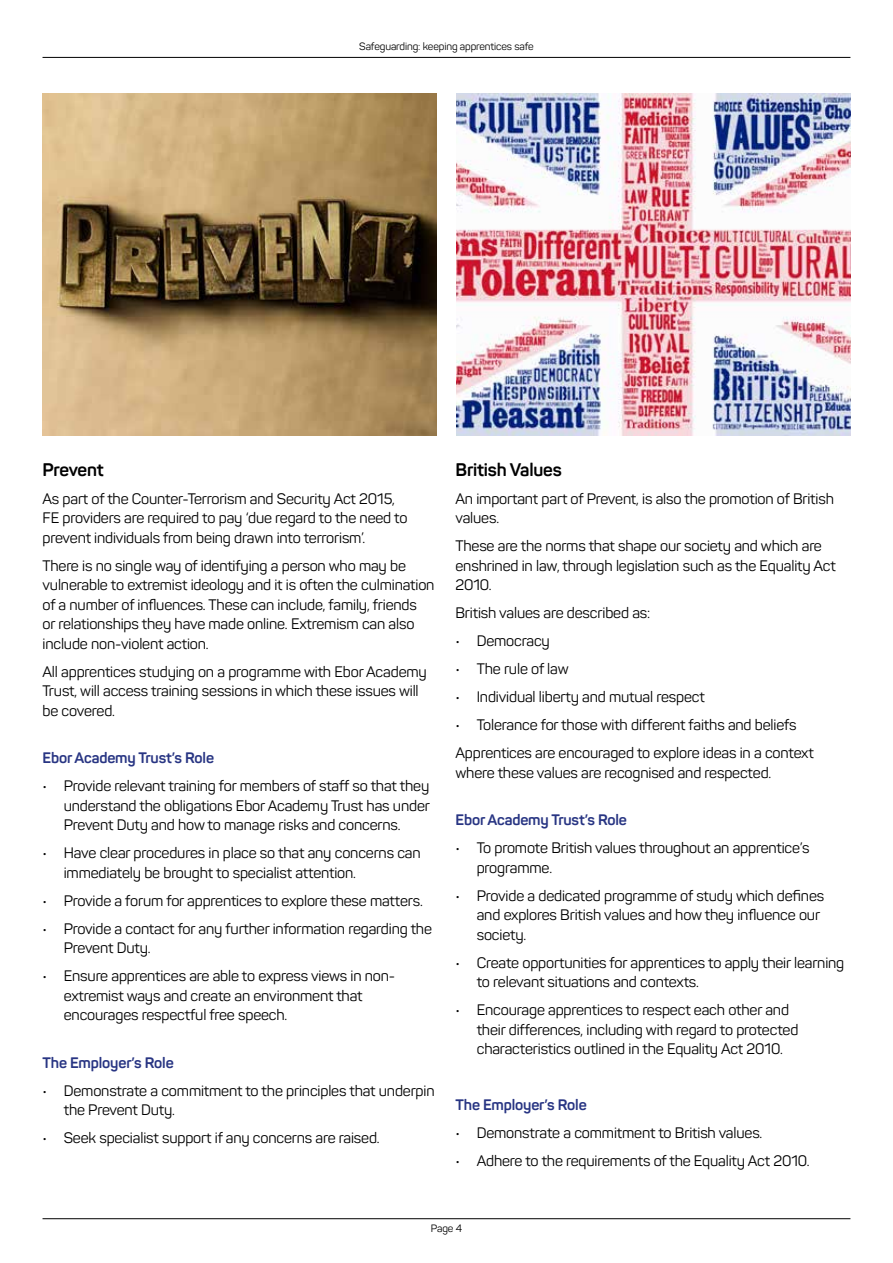
<style>
.page{position:relative;width:893px;height:1263px;background:#fff}
.page>*{position:absolute;margin:0;border:0;box-sizing:border-box;transform-origin:0 0}
.t1{font:700 18px "Panton";letter-spacing:-.01em;color:#000}
.t2{font:15px/19.5px "Panton";letter-spacing:-.01em;color:#000}
.t3{font:700 15px "Panton";letter-spacing:-.01em;color:#283583}
.t4{font:10.5px "Panton";letter-spacing:-.01em;color:#000}
</style>
<div class="page">
<hr style="left:43px;top:57px;width:807px;height:1px;background:#000">
<hr style="left:43px;top:1218px;width:807px;height:1px;background:#000">
<img style="left:43px;top:94px;width:394px;height:342px">
<img style="left:456px;top:94px;width:394px;height:342px">
<p class="t4" style="left:359px;top:40px;width:176px">Safeguarding: keeping apprentices safe</p>
<p class="t1" style="left:43px;top:458px;width:63px">Prevent</p>
<p class="t2" style="left:43px;top:489px;width:367px">As part of the Counter-Terrorism and Security Act 2015,<br>FE providers are required to pay ‘due regard to the need to prevent individuals from being drawn into terrorism’.</p>
<p class="t2" style="left:43px;top:556px;width:393px">There is no single way of identifying a person who may be vulnerable to extremist ideology and it is often the culmination of a number of influences. These can include, family, friends<br>or relationships they have made online. Extremism can also include non-violent action.</p>
<p class="t2" style="left:43px;top:662px;width:386px">All apprentices studying on a programme with Ebor Academy<br>Trust, will access training sessions in which these issues will be covered.</p>
<p class="t3" style="left:43px;top:749px;width:173px">Ebor Academy Trust’s Role</p>
<p class="t2" style="left:64px;top:776px;width:368px;text-align:justify;text-indent:-21px">• Provide relevant training for members of staff so that they understand the obligations Ebor Academy Trust has under Prevent Duty and how to manage risks and concerns.</p>
<p class="t2" style="left:64px;top:843px;width:358px;text-indent:-21px">• Have clear procedures in place so that any concerns can immediately be brought to specialist attention.</p>
<p class="t2" style="left:43px;top:891px;width:382px">• Provide a forum for apprentices to explore these matters.</p>
<p class="t2" style="left:64px;top:919px;width:370px;text-indent:-21px">• Provide a contact for any further information regarding the<br>Prevent Duty.</p>
<p class="t2" style="left:64px;top:966px;width:333px;text-indent:-21px">• Ensure apprentices are able to express views in non&shy;extremist ways and create an environment that encourages respectful free speech.</p>
<p class="t3" style="left:43px;top:1053px;width:133px">The Employer’s Role</p>
<p class="t2" style="left:64px;top:1081px;width:372px;text-indent:-21px">• Demonstrate a commitment to the principles that underpin the Prevent Duty.</p>
<p class="t2" style="left:43px;top:1128px;width:339px">• Seek specialist support if any concerns are raised.</p>
<p class="t1" style="left:455px;top:458px;width:108px">British Values</p>
<p class="t2" style="left:455px;top:489px;width:380px">An important part of Prevent, is also the promotion of British values.</p>
<p class="t2" style="left:455px;top:536px;width:382px">These are the norms that shape our society and which are enshrined in law, through legislation such as the Equality Act<br>2010.</p>
<p class="t2" style="left:455px;top:603px;width:196px">British values are described as:</p>
<p class="t2" style="left:455px;top:631px;width:96px">• Democracy</p>
<p class="t2" style="left:455px;top:659px;width:115px">• The rule of law</p>
<p class="t2" style="left:455px;top:687px;width:251px">• Individual liberty and mutual respect</p>
<p class="t2" style="left:455px;top:711px;width:360px;line-height:28px">• Tolerance for those with different faiths and beliefs<br>Apprentices are encouraged to explore ideas in a context</p>
<p class="t2" style="left:455px;top:763px;width:317px">where these values are recognised and respected.</p>
<p class="t3" style="left:455px;top:811px;width:173px">Ebor Academy Trust’s Role</p>
<p class="t2" style="left:477px;top:838px;width:334px;text-indent:-21px">• To promote British values throughout an apprentice’s programme.</p>
<p class="t2" style="left:477px;top:886px;width:349px;text-indent:-21px">• Provide a dedicated programme of study which defines and explores British values and how they influence our society.</p>
<p class="t2" style="left:477px;top:953px;width:369px;text-indent:-21px">• Create opportunities for apprentices to apply their learning to relevant situations and contexts.</p>
<p class="t2" style="left:477px;top:1000px;width:323px;text-indent:-21px">• Encourage apprentices to respect each other and their differences, including with regard to protected characteristics outlined in the Equality Act 2010.</p>
<p class="t3" style="left:455px;top:1096px;width:133px">The Employer’s Role</p>
<p class="t2" style="left:455px;top:1123px;width:308px">• Demonstrate a commitment to British values.</p>
<p class="t2" style="left:455px;top:1151px;width:356px">• Adhere to the requirements of the Equality Act 2010.</p>
<p class="t4" style="left:431px;top:1222px;width:33px">Page 4</p>
</div>
